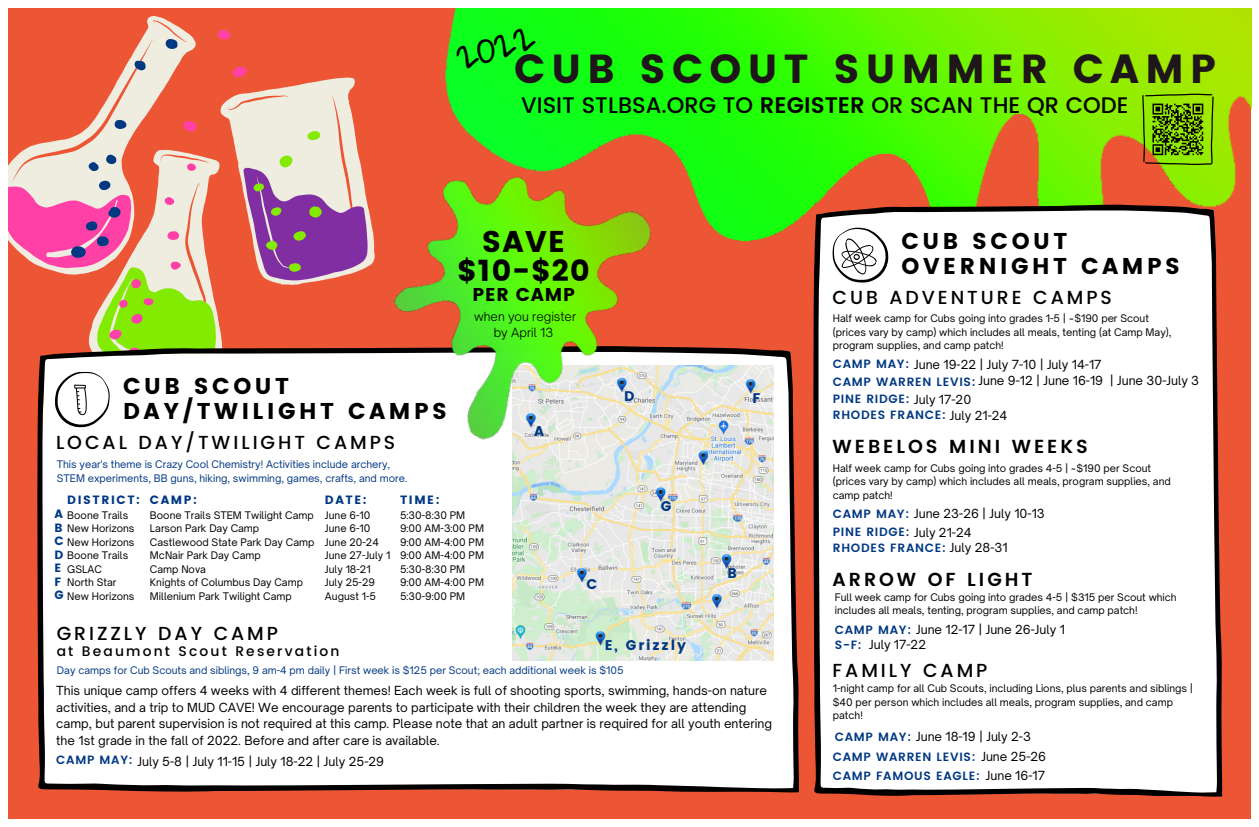
<style>
.page{position:relative;width:1259px;height:827px;background:#fff}
.page>*{position:absolute;margin:0;border:0;box-sizing:border-box;transform-origin:0 0}
.t1{font:40.5px "Poppins";letter-spacing:.155em;color:#1e1619}
.t2{font:31.5px "Gloria Hallelujah";color:#000}
.t3{font:29.9px "Poppins";letter-spacing:.045em;color:#000}
.t4{font:22.8px/24.8px "Poppins";letter-spacing:.155em;color:#000}
.t5{font:500 22.5px "Poppins";color:#000}
.t6{font:500 18.8px "Poppins";letter-spacing:.155em;color:#000}
.t7{font:600 18.8px "Poppins";letter-spacing:.155em;color:#000}
.t8{font:18.5px "Poppins";letter-spacing:.045em;color:#000}
.t9{font:14px "Poppins";letter-spacing:.135em;color:#003882}
.t10{font:500 13.8px "Poppins";letter-spacing:.155em;color:#000}
.t11{font:300 12.1px "Open Sauce One";color:#000}
.t12{font:12px/16.5px "Open Sauce One";color:#000}
.t13{font:600 12px "Poppins";letter-spacing:.06em;color:#003882}
.t14{font:12px "Poppins";letter-spacing:.135em;color:#003882}
.t15{font:10px/13.5px "Open Sauce One";color:#000}
.t16{font:10px/13.5px "Open Sauce One";color:#003882}
.s1{font-weight:600}
.s2{font-family:"Poppins";font-weight:600;color:#003882}
.s3{font-family:"Open Sauce One";font-weight:400;color:#000}
</style>
<div class="page">
<div style="left:8px;top:8px;width:1242px;height:810px;background:#ed5634"></div>
<svg style="left:275px;top:77px;width:86px;height:89px;fill:#efece0"></svg>
<svg style="left:342px;top:166px;width:21px;height:110px;background:#b37ab0"></svg>
<svg style="left:256px;top:89px;width:86px;height:196px;background:#c1a1ba"></svg>
<svg style="left:8px;top:15px;width:248px;height:331px"></svg>
<svg style="left:64px;top:27px;width:115px;height:241px"></svg>
<div style="left:37px;top:346px;width:762px;height:446px;background:#fff"></div>
<img style="left:427px;top:8px;width:823px;height:760px">
<svg style="left:1141px;top:94px;width:72px;height:71px"></svg>
<img style="left:1144px;top:96px;width:66px;height:66px">
<div style="left:812px;top:204px;width:410px;height:592px;background:#fff"></div>
<svg style="left:832px;top:227px;width:56px;height:55px;background:#cfcfcf"></svg>
<svg style="left:54px;top:371px;width:56px;height:57px;background:#dcdcdc"></svg>
<img style="left:512px;top:365px;width:261px;height:295px">
<img style="left:363px;top:154px;width:295px;height:316px">
<p class="t2" style="left:452px;top:43px;width:81px;rotate:-17deg">2022</p>
<p class="t1" style="left:514px;top:45px;width:703px">CUB SCOUT SUMMER CAMP</p>
<p class="t5" style="left:521px;top:92px;width:609px">VISIT STLBSA.ORG TO <span class="s1">REGISTER</span> OR SCAN THE QR CODE</p>
<p class="t3" style="left:481px;top:224px;width:85px">SAVE</p>
<p class="t3" style="left:457px;top:253px;width:134px">$10-$20</p>
<p class="t8" style="left:472px;top:283px;width:104px">PER CAMP</p>
<p class="t11" style="left:474px;top:308px;width:104px">when you register</p>
<p class="t11" style="left:493px;top:325px;width:61px">by April 13</p>
<p class="t4" style="left:123px;top:374px;width:325px">CUB SCOUT<br>DAY/TWILIGHT CAMPS</p>
<p class="t6" style="left:56px;top:431px;width:341px">LOCAL DAY/TWILIGHT CAMPS</p>
<p class="t16" style="left:57px;top:457px;width:352px">This year's theme is Crazy Cool Chemistry! Activities include archery,<br>STEM experiments, BB guns, hiking, swimming, games, crafts, and more.</p>
<p class="t9" style="left:534px;top:423px;width:11px">A</p>
<p class="t14" style="left:67px;top:492px;width:74px">DISTRICT:</p>
<p class="t15" style="left:67px;top:508px;width:62px">Boone Trails</p>
<p class="t15" style="left:67px;top:521px;width:69px">New Horizons</p>
<p class="t15" style="left:67px;top:535px;width:69px">New Horizons</p>
<p class="t15" style="left:67px;top:548px;width:62px">Boone Trails</p>
<p class="t15" style="left:67px;top:562px;width:36px">GSLAC</p>
<p class="t15" style="left:67px;top:575px;width:51px">North Star</p>
<p class="t15" style="left:67px;top:589px;width:69px">New Horizons</p>
<p class="t14" style="left:54px;top:506px;width:10px">A</p>
<p class="t14" style="left:54px;top:520px;width:10px">B</p>
<p class="t14" style="left:54px;top:533px;width:11px">C</p>
<p class="t14" style="left:54px;top:547px;width:10px">D</p>
<p class="t14" style="left:54px;top:560px;width:8px">E</p>
<p class="t14" style="left:54px;top:574px;width:8px">F</p>
<p class="t14" style="left:54px;top:587px;width:11px">G</p>
<p class="t14" style="left:150px;top:492px;width:48px">CAMP:</p>
<p class="t15" style="left:150px;top:508px;width:165px">Boone Trails STEM Twilight Camp</p>
<p class="t15" style="left:150px;top:521px;width:111px">Larson Park Day Camp</p>
<p class="t15" style="left:150px;top:535px;width:166px">Castlewood State Park Day Camp</p>
<p class="t15" style="left:150px;top:548px;width:112px">McNair Park Day Camp</p>
<p class="t15" style="left:150px;top:562px;width:57px">Camp Nova</p>
<p class="t15" style="left:150px;top:575px;width:154px">Knights of Columbus Day Camp</p>
<p class="t15" style="left:150px;top:589px;width:143px">Millenium Park Twilight Camp</p>
<p class="t14" style="left:325px;top:492px;width:43px">DATE:</p>
<p class="t15" style="left:325px;top:508px;width:47px">June 6-10</p>
<p class="t15" style="left:325px;top:521px;width:47px">June 6-10</p>
<p class="t15" style="left:325px;top:535px;width:55px">June 20-24</p>
<p class="t15" style="left:325px;top:548px;width:67px">June 27-July 1</p>
<p class="t15" style="left:325px;top:562px;width:47px">July 18-21</p>
<p class="t15" style="left:325px;top:575px;width:52px">July 25-29</p>
<p class="t15" style="left:325px;top:589px;width:53px">August 1-5</p>
<p class="t14" style="left:400px;top:492px;width:41px">TIME:</p>
<p class="t15" style="left:400px;top:508px;width:67px">5:30-8:30 PM</p>
<p class="t15" style="left:400px;top:521px;width:85px">9:00 AM-3:00 PM</p>
<p class="t15" style="left:400px;top:535px;width:85px">9:00 AM-4:00 PM</p>
<p class="t15" style="left:400px;top:548px;width:85px">9:00 AM-4:00 PM</p>
<p class="t15" style="left:400px;top:562px;width:67px">5:30-8:30 PM</p>
<p class="t15" style="left:400px;top:575px;width:85px">9:00 AM-4:00 PM</p>
<p class="t15" style="left:400px;top:589px;width:67px">5:30-9:00 PM</p>
<p class="t9" style="left:586px;top:576px;width:12px">C</p>
<p class="t9" style="left:624px;top:387px;width:12px">D</p>
<p class="t9" style="left:752px;top:389px;width:10px">F</p>
<p class="t9" style="left:660px;top:498px;width:12px">G</p>
<p class="t9" style="left:727px;top:564px;width:11px">B</p>
<p class="t6" style="left:57px;top:622px;width:223px">GRIZZLY DAY CAMP</p>
<p class="t10" style="left:57px;top:642px;width:284px">at Beaumont Scout Reservation</p>
<p class="t12" style="left:56px;top:681px;width:717px">This unique camp offers 4 weeks with 4 different themes! Each week is full of shooting sports, swimming, hands-on nature activities, and a trip to MUD CAVE! We encourage parents to participate with their children the week they are attending camp, but parent supervision is not required at this camp. Please note that an adult partner is required for all youth entering the 1st grade in the fall of 2022. Before and after care is available.</p>
<p class="t9" style="left:604px;top:636px;width:83px">E, Grizzly</p>
<p class="t16" style="left:57px;top:663px;width:568px">Day camps for Cub Scouts and siblings, 9 am-4 pm daily | First week is $125 per Scout; each additional week is $105</p>
<p class="t13" style="left:56px;top:752px;width:78px">CAMP MAY:</p>
<p class="t12" style="left:137px;top:752px;width:248px">July 5-8 | July 11-15 | July 18-22 | July 25-29</p>
<p class="t4" style="left:901px;top:229px;width:280px">CUB SCOUT<br>OVERNIGHT CAMPS</p>
<p class="t6" style="left:832px;top:286px;width:281px">CUB ADVENTURE CAMPS</p>
<p class="t15" style="left:832px;top:312px;width:340px">Half week camp for Cubs going into grades 1-5 | ~$190 per Scout (prices vary by camp) which includes all meals, tenting (at Camp May), program supplies, and camp patch!</p>
<p class="t12" style="left:832px;top:372px;width:368px"><span class="s2">CAMP WARREN LEVIS:</span> June 9-12 | June 16-19 | June 30-July 3</p>
<p class="t13" style="left:832px;top:356px;width:78px">CAMP MAY:</p>
<p class="t12" style="left:913px;top:356px;width:189px">June 19-22 | July 7-10 | July 14-17</p>
<p class="t13" style="left:832px;top:391px;width:78px">PINE RIDGE:</p>
<p class="t12" style="left:913px;top:391px;width:59px">July 17-20</p>
<p class="t13" style="left:832px;top:408px;width:114px">RHODES FRANCE:</p>
<p class="t12" style="left:949px;top:407px;width:59px">July 21-24</p>
<p class="t15" style="left:832px;top:461px;width:339px">Half week camp for Cubs going into grades 4-5 | ~$190 per Scout (prices vary by camp) which includes all meals, program supplies, and camp patch!</p>
<p class="t12" style="left:832px;top:505px;width:213px"><span class="s2">CAMP MAY:</span> June 23-26 | July 10-13</p>
<p class="t13" style="left:832px;top:524px;width:78px">PINE RIDGE:</p>
<p class="t12" style="left:913px;top:524px;width:59px">July 21-24</p>
<p class="t13" style="left:832px;top:541px;width:176px">RHODES FRANCE: <span class="s3">July 28-31</span></p>
<p class="t15" style="left:834px;top:590px;width:343px">Full week camp for Cubs going into grades 4-5 | $315 per Scout which includes all meals, tenting, program supplies, and camp patch!</p>
<p class="t12" style="left:834px;top:620px;width:231px"><span class="s2">CAMP MAY:</span> June 12-17 | June 26-July 1</p>
<p class="t7" style="left:832px;top:435px;width:257px">WEBELOS MINI WEEKS</p>
<p class="t7" style="left:832px;top:568px;width:201px">ARROW OF LIGHT</p>
<p class="t12" style="left:961px;top:619px;width:59px">July 28-31</p>
<p class="t13" style="left:834px;top:637px;width:28px">S-F:</p>
<p class="t12" style="left:868px;top:635px;width:58px">July 17-22</p>
<p class="t6" style="left:832px;top:658px;width:156px">FAMILY CAMP</p>
<p class="t15" style="left:832px;top:681px;width:362px">1-night camp for all Cub Scouts, including Lions, plus parents and siblings | $40 per person which includes all meals, program supplies, and camp patch!</p>
<p class="t12" style="left:834px;top:727px;width:198px"><span class="s2">CAMP MAY:</span> June 18-19 | July 2-3</p>
<p class="t13" style="left:832px;top:749px;width:144px">CAMP WARREN LEVIS:</p>
<p class="t12" style="left:981px;top:747px;width:66px">June 25-26</p>
<p class="t13" style="left:832px;top:768px;width:148px">CAMP FAMOUS EAGLE:</p>
<p class="t12" style="left:985px;top:766px;width:61px">June 16-17</p>
</div>
